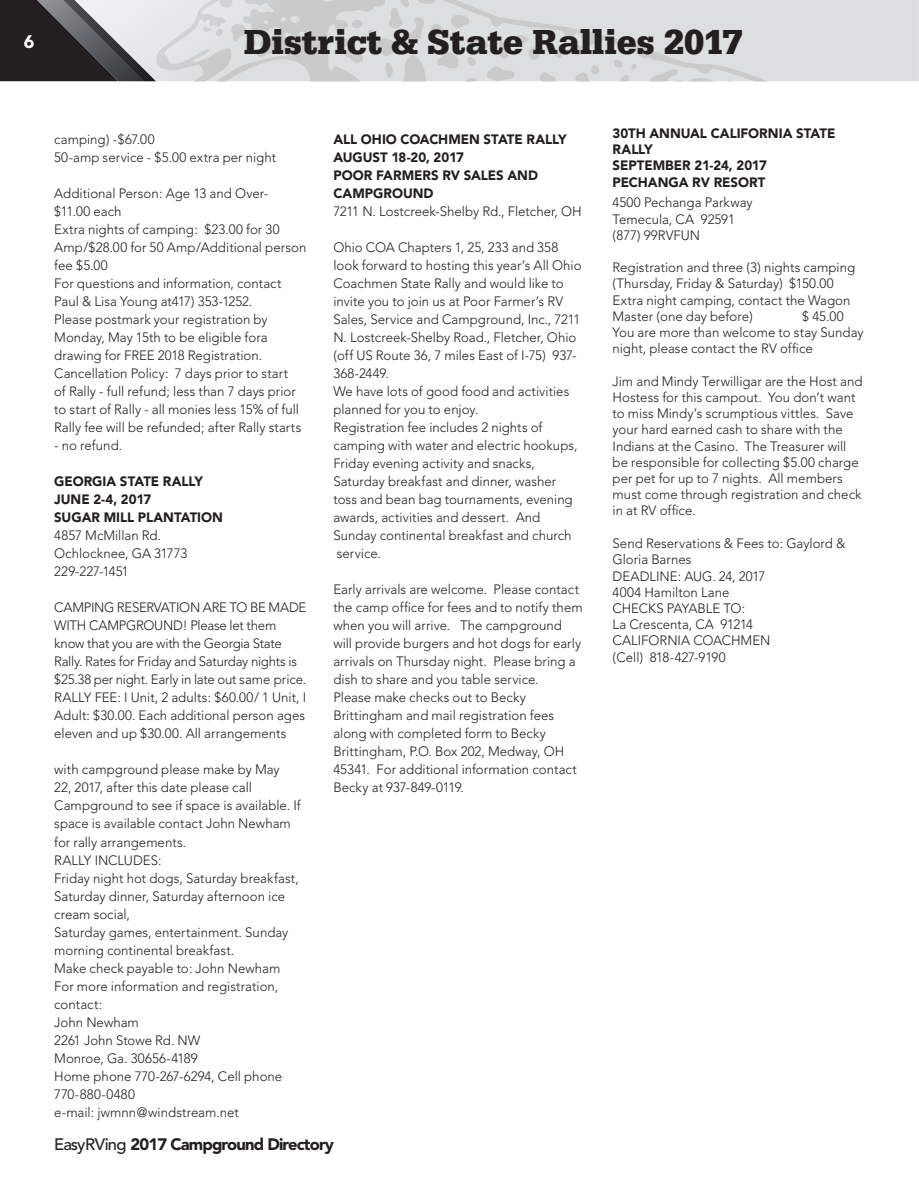
<style>
.page{position:relative;width:919px;height:1189px;background:#fff}
.page>*{position:absolute;margin:0;border:0;box-sizing:border-box;transform-origin:0 0}
.t1{font:700 36px "URW Egyptienne T";color:#231f20}
.t2{font:900 18px "Avenir";color:#fff}
.t3{font:900 16.5px "Avenir";letter-spacing:-.05em;color:#231f20}
.t4{font:300 13.5px/18px "Avenir";color:#231f20}
.t5{font:900 13.5px/18px "Avenir";color:#231f20}
.s1{font-weight:500}
</style>
<div class="page">
<div style="left:793px;top:0;width:77px;height:81px;background:#dddedf"></div>
<svg style="left:307px;top:0;width:486px;height:81px;background:#d8d9da"></svg>
<svg style="left:0;top:0;width:307px;height:81px;background:#9c9c9d"></svg>
<div style="left:870px;top:0;width:49px;height:81px;background:#dddedf"></div>
<h2 class="t2" style="left:24px;top:31px;width:12px">6</h2>
<h1 class="t1" style="left:243px;top:20px;width:500px">District &amp; State Rallies 2017</h1>
<p class="t4" style="left:54px;top:131px;width:223px">camping) -$67.00<br>50-amp service - $5.00 extra per night</p>
<p class="t4" style="left:54px;top:185px;width:254px">Additional Person: Age 13 and Over-$11.00 each<br>Extra nights of camping: $23.00 for 30<br>Amp/$28.00 for 50 Amp/Additional person fee $5.00<br>For questions and information, contact Paul &amp; Lisa Young at417) 353-1252.<br>Please postmark your registration by Monday, May 15th to be eligible fora drawing for FREE 2018 Registration.<br>Cancellation Policy: 7 days prior to start<br>of Rally - full refund; less than 7 days prior to start of Rally - all monies less 15% of full Rally fee will be refunded; after Rally starts</p>
<p class="t4" style="left:54px;top:436px;width:69px">- no refund.</p>
<p class="t5" style="left:54px;top:472px;width:170px">GEORGIA STATE RALLY<br>JUNE 2-4, 2017<br>SUGAR MILL PLANTATION</p>
<p class="t4" style="left:54px;top:526px;width:134px">4857 McMillan Rd.<br>Ochlocknee, GA 31773<br>229-227-1451</p>
<p class="t4" style="left:54px;top:598px;width:254px">CAMPING RESERVATION ARE TO BE MADE WITH CAMPGROUND! Please let them know that you are with the Georgia State Rally. Rates for Friday and Saturday nights is $25.38 per night. Early in late out same price.<br>RALLY FEE: I Unit, 2 adults: $60.00/ 1 Unit, I Adult: $30.00. Each additional person ages eleven and up $30.00. All arrangements</p>
<p class="t4" style="left:54px;top:760px;width:248px">with campground please make by May<br>22, 2017, after this date please call<br>Campground to see if space is available. If space is available contact John Newham for rally arrangements.<br>RALLY INCLUDES:<br>Friday night hot dogs, Saturday breakfast,<br>Saturday dinner, Saturday afternoon ice cream social,<br>Saturday games, entertainment. Sunday morning continental breakfast.<br>Make check payable to: John Newham<br>For more information and registration, contact:<br>John Newham<br>2261 John Stowe Rd. NW<br>Monroe, Ga. 30656-4189<br>Home phone 770-267-6294, Cell phone<br>770-880-0480<br>e-mail: jwmnn@windstream.net</p>
<p class="t5" style="left:333px;top:130px;width:235px">ALL OHIO COACHMEN STATE RALLY<br>AUGUST 18-20, 2017<br>POOR FARMERS RV SALES AND<br>CAMPGROUND</p>
<p class="t4" style="left:333px;top:202px;width:250px">7211 N. Lostcreek-Shelby Rd., Fletcher, OH</p>
<p class="t4" style="left:333px;top:238px;width:249px">Ohio COA Chapters 1, 25, 233 and 358 look forward to hosting this year’s All Ohio Coachmen State Rally and would like to invite you to join us at Poor Farmer’s RV Sales, Service and Campground, Inc., 7211<br>N. Lostcreek-Shelby Road., Fletcher, Ohio (off US Route 36, 7 miles East of I-75) 937- 368-2449.<br>We have lots of good food and activities planned for you to enjoy.<br>Registration fee includes 2 nights of camping with water and electric hookups, Friday evening activity and snacks, Saturday breakfast and dinner, washer toss and bean bag tournaments, evening awards, activities and dessert. And Sunday continental breakfast and church service.</p>
<p class="t4" style="left:333px;top:580px;width:251px">Early arrivals are welcome. Please contact the camp office for fees and to notify them when you will arrive. The campground will provide burgers and hot dogs for early arrivals on Thursday night. Please bring a dish to share and you table service.<br>Please make checks out to Becky Brittingham and mail registration fees along with completed form to Becky Brittingham, P.O. Box 202, Medway, OH 45341. For additional information contact Becky at 937-849-0119.</p>
<p class="t3" style="left:54px;top:1134px;width:281px"><span class="s1">EasyRVing</span> 2017 Campground Directory</p>
<p class="t5" style="left:612px;top:125px;width:224px;line-height:16.2px">30TH ANNUAL CALIFORNIA STATE<br>RALLY<br>SEPTEMBER 21-24, 2017<br>PECHANGA RV RESORT</p>
<p class="t4" style="left:612px;top:195px;width:142px;line-height:16.2px">4500 Pechanga Parkway<br>Temecula, CA 92591 (877) 99RVFUN</p>
<p class="t4" style="left:612px;top:259px;width:244px;line-height:16.2px">Registration and three (3) nights camping (Thursday, Friday &amp; Saturday) $150.00<br>Extra night camping, contact the Wagon Master (one day before)</p>
<p class="t4" style="left:612px;top:308px;width:252px;line-height:16.2px;text-indent:190px">$ 45.00<br>You are more than welcome to stay Sunday night, please contact the RV office</p>
<p class="t4" style="left:612px;top:373px;width:251px;line-height:16.2px">Jim and Mindy Terwilligar are the Host and Hostess for this campout. You don’t want to miss Mindy’s scrumptious vittles. Save your hard earned cash to share with the Indians at the Casino. The Treasurer will be responsible for collecting $5.00 charge per pet for up to 7 nights. All members must come through registration and check in at RV office.</p>
<p class="t4" style="left:612px;top:535px;width:234px;line-height:16.2px">Send Reservations &amp; Fees to: Gaylord &amp;<br>Gloria Barnes<br>DEADLINE: AUG. 24, 2017<br>4004 Hamilton Lane<br>CHECKS PAYABLE TO:<br>La Crescenta, CA 91214<br>CALIFORNIA COACHMEN<br>(Cell) 818-427-9190</p>
</div>
